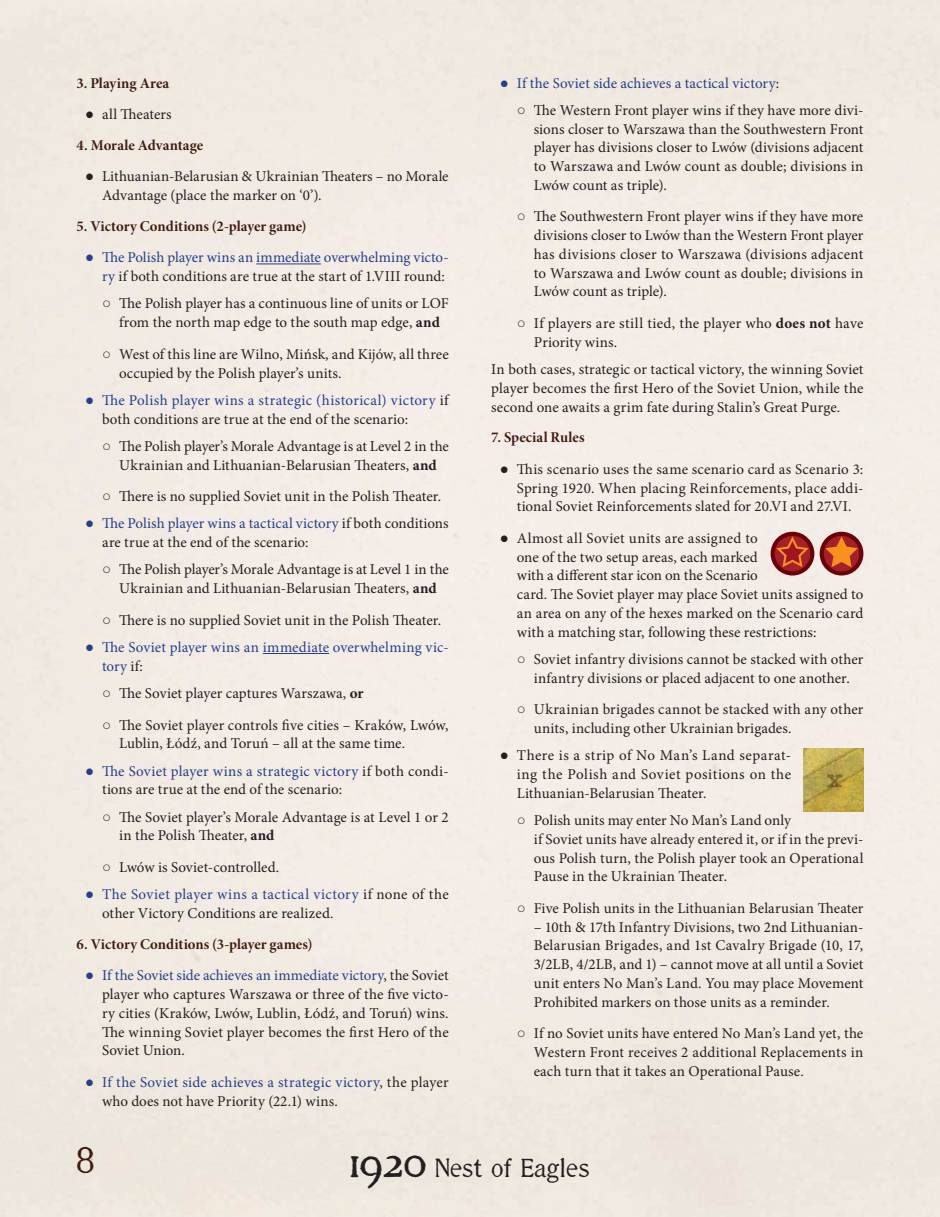
<style>
.page{position:relative;width:940px;height:1217px;background:#fff}
.page>*{position:absolute;margin:0;border:0;box-sizing:border-box;transform-origin:0 0}
.t1{font:49.5px "Millesime";color:#231f20}
.t2{font:39px "Millesime";color:#3f1b0f}
.t3{font:27px "Millesime";color:#231f20}
.Main_text{font:15px/18.8px "Minion Pro";letter-spacing:.01em;color:#231f20}
.t4{font:15px/18.8px "Minion Pro";letter-spacing:.01em;color:#253f8e}
.Level_4_Headline{font:15px "Minion Pro Bold Subh";color:#3f1b0f}
.s1{font-family:"Garamond";font-weight:700}
.s2{color:#231f20}
.s3{font-family:"Century"}
.s4{font-weight:700}
.s5{font-family:"Garamond";font-weight:700;color:#253f8e}
.s6{color:#253f8e}
</style>
<div class="page">
<div style="left:0;top:0;width:940px;height:1216px;background:#f1ebe4"></div>
<hr style="left:256px;top:263px;width:65px;height:1px;background:#253f8e">
<hr style="left:263px;top:653px;width:66px;height:1px;background:#253f8e">
<svg style="left:772px;top:533px;width:40px;height:40px"></svg>
<div style="left:770px;top:531px;width:44px;height:44px;border:4px solid #6a0106;border-radius:50%"></div>
<svg style="left:776px;top:536px;width:32px;height:31px"></svg>
<svg style="left:822px;top:533px;width:39px;height:40px"></svg>
<div style="left:819px;top:531px;width:44px;height:44px;border:4px solid #6a0106;border-radius:50%"></div>
<svg style="left:825px;top:536px;width:33px;height:31px"></svg>
<img style="left:804px;top:748px;width:59px;height:63px">
<p class="Level_4_Headline" style="left:77px;top:73px;width:94px">3. Playing Area</p>
<p class="Main_text" style="left:85px;top:105px;width:88px"><span class="s1">●</span> all Theaters</p>
<p class="Level_4_Headline" style="left:77px;top:135px;width:128px">4. Morale Advantage</p>
<p class="Main_text" style="left:102px;top:167px;width:348px;text-indent:-17px"><span class="s1">●</span> Lithuanian-Belarusian &amp; Ukrainian Theaters – no Morale<br>Advantage (place the marker on ‘0’).</p>
<p class="Level_4_Headline" style="left:77px;top:216px;width:231px">5. Victory Conditions (2-player game)</p>
<p class="t4" style="left:85px;top:248px;width:365px;text-align:right"><span class="s1">●</span> The Polish player wins an immediate overwhelming victo&shy;ry <span class="s2">if both conditions are true at the start of 1.VIII round:</span></p>
<p class="Main_text" style="left:102px;top:294px;width:348px;text-align:center"><span class="s3">○</span> The Polish player has a continuous line of units or LOF from the north map edge to the south map edge, <span class="s4">and</span></p>
<p class="Main_text" style="left:119px;top:344px;width:331px;text-indent:-17px"><span class="s3">○</span> West of this line are Wilno, Mińsk, and Kijów, all three occupied by the Polish player’s units.</p>
<p class="t4" style="left:102px;top:390px;width:348px;text-indent:-17px"><span class="s1">●</span> The Polish player wins a strategic (historical) victory <span class="s2">if both conditions are true at the end of the scenario:</span></p>
<p class="Main_text" style="left:102px;top:436px;width:348px;text-align:center"><span class="s3">○</span> The Polish player’s Morale Advantage is at Level 2 in the<br>Ukrainian and Lithuanian-Belarusian Theaters, <span class="s4">and</span></p>
<p class="Main_text" style="left:102px;top:487px;width:341px"><span class="s3">○</span> There is no supplied Soviet unit in the Polish Theater.</p>
<p class="Main_text" style="left:102px;top:514px;width:348px;text-indent:-17px"><span class="s5">●</span> <span class="s6">The Polish player wins a tactical victory</span> if both conditions are true at the end of the scenario:</p>
<p class="Main_text" style="left:102px;top:560px;width:348px;text-align:center"><span class="s3">○</span> The Polish player’s Morale Advantage is at Level 1 in the<br>Ukrainian and Lithuanian-Belarusian Theaters, <span class="s4">and</span></p>
<p class="Main_text" style="left:102px;top:610px;width:341px"><span class="s3">○</span> There is no supplied Soviet unit in the Polish Theater.</p>
<p class="t4" style="left:102px;top:637px;width:348px;text-indent:-17px"><span class="s1">●</span> The Soviet player wins an immediate overwhelming vic&shy;tory <span class="s2">if:</span></p>
<p class="Main_text" style="left:102px;top:683px;width:263px"><span class="s3">○</span> The Soviet player captures Warszawa, <span class="s4">or</span></p>
<p class="Main_text" style="left:119px;top:715px;width:331px;text-indent:-17px"><span class="s3">○</span> The Soviet player controls five cities – Kraków, Lwów,<br>Lublin, Łódź, and Toruń – all at the same time.</p>
<p class="Main_text" style="left:102px;top:761px;width:348px;text-indent:-17px"><span class="s5">●</span> <span class="s6">The Soviet player wins a strategic victory</span> if both condi&shy;tions are true at the end of the scenario:</p>
<p class="Main_text" style="left:119px;top:807px;width:331px;text-indent:-17px"><span class="s3">○</span> The Soviet player’s Morale Advantage is at Level 1 or 2 in the Polish Theater, <span class="s4">and</span></p>
<p class="Main_text" style="left:102px;top:857px;width:179px"><span class="s3">○</span> Lwów is Soviet-controlled.</p>
<p class="Main_text" style="left:102px;top:884px;width:348px;text-indent:-17px"><span class="s5">●</span> <span class="s6">The Soviet player wins a tactical victory</span> if none of the other Victory Conditions are realized.</p>
<p class="Level_4_Headline" style="left:77px;top:933px;width:237px">6. Victory Conditions (3-player games)</p>
<p class="Main_text" style="left:102px;top:965px;width:348px;text-align:justify;text-indent:-17px"><span class="s5">●</span> <span class="s6">If the Soviet side achieves an immediate victory</span>, the Soviet player who captures Warszawa or three of the five victo&shy;ry cities (Kraków, Lwów, Lublin, Łódź, and Toruń) wins.<br>The winning Soviet player becomes the first Hero of the Soviet Union.</p>
<p class="Main_text" style="left:102px;top:1072px;width:348px;text-indent:-17px"><span class="s5">●</span> <span class="s6">If the Soviet side achieves a strategic victory</span>, the player who does not have Priority (22.1) wins.</p>
<p class="t4" style="left:500px;top:73px;width:281px"><span class="s1">●</span> If the Soviet side achieves a tactical victory<span class="s2">:</span></p>
<p class="Main_text" style="left:534px;top:101px;width:331px;text-align:justify;text-indent:-17px"><span class="s3">○</span> The Western Front player wins if they have more divi&shy;sions closer to Warszawa than the Southwestern Front player has divisions closer to Lwów (divisions adjacent to Warszawa and Lwów count as double; divisions in Lwów count as triple).</p>
<p class="Main_text" style="left:534px;top:207px;width:331px;text-align:justify;text-indent:-17px"><span class="s3">○</span> The Southwestern Front player wins if they have more divisions closer to Lwów than the Western Front player has divisions closer to Warszawa (divisions adjacent to Warszawa and Lwów count as double; divisions in Lwów count as triple).</p>
<p class="Main_text" style="left:534px;top:314px;width:331px;text-indent:-17px"><span class="s3">○</span> If players are still tied, the player who <span class="s4">does not</span> have<br>Priority wins.</p>
<p class="Main_text" style="left:491px;top:360px;width:374px;text-align:justify">In both cases, strategic or tactical victory, the winning Soviet player becomes the first Hero of the Soviet Union, while the second one awaits a grim fate during Stalin’s Great Purge.</p>
<p class="Level_4_Headline" style="left:491px;top:427px;width:95px">7. Special Rules</p>
<p class="Main_text" style="left:517px;top:459px;width:348px;text-align:justify;text-indent:-17px"><span class="s1">●</span> This scenario uses the same scenario card as Scenario 3:<br>Spring 1920. When placing Reinforcements, place addi&shy;tional Soviet Reinforcements slated for 20.VI and 27.VI.</p>
<p class="Main_text" style="left:517px;top:528px;width:348px;text-indent:-17px"><span class="s1">●</span> Almost all Soviet units are assigned to<br>one of the two setup areas, each marked<br>with a different star icon on the Scenario<br>card. The Soviet player may place Soviet units assigned to an area on any of the hexes marked on the Scenario card with a matching star, following these restrictions:</p>
<p class="Main_text" style="left:517px;top:649px;width:348px;text-align:center"><span class="s3">○</span> Soviet infantry divisions cannot be stacked with other infantry divisions or placed adjacent to one another.</p>
<p class="Main_text" style="left:534px;top:700px;width:331px;text-indent:-17px"><span class="s3">○</span> Ukrainian brigades cannot be stacked with any other units, including other Ukrainian brigades.</p>
<p class="Main_text" style="left:517px;top:746px;width:276px;text-align:justify;text-indent:-17px"><span class="s1">●</span> There is a strip of No Man’s Land separat&shy;ing the Polish and Soviet positions on the Lithuanian-Belarusian Theater.</p>
<p class="Main_text" style="left:534px;top:810px;width:331px;text-indent:-17px"><span class="s3">○</span> Polish units may enter No Man’s Land only<br>if Soviet units have already entered it, or if in the previ&shy;ous Polish turn, the Polish player took an Operational Pause in the Ukrainian Theater.</p>
<p class="Main_text" style="left:517px;top:898px;width:348px"><span class="s3">○</span> Five Polish units in the Lithuanian Belarusian Theater</p>
<p class="Main_text" style="left:534px;top:917px;width:331px;text-align:justify">– 10th &amp; 17th Infantry Divisions, two 2nd Lithuanian-Belarusian Brigades, and 1st Cavalry Brigade (10, 17, 3/2LB, 4/2LB, and 1) – cannot move at all until a Soviet unit enters No Man’s Land. You may place Movement Prohibited markers on those units as a reminder.</p>
<p class="Main_text" style="left:534px;top:1023px;width:331px;text-align:justify;text-indent:-17px"><span class="s3">○</span> If no Soviet units have entered No Man’s Land yet, the Western Front receives 2 additional Replacements in each turn that it takes an Operational Pause.</p>
<h2 class="t2" style="left:77px;top:1136px;width:19px">8</h2>
<h1 class="t1" style="left:350px;top:1131px;width:78px">1920</h1>
<h3 class="t3" style="left:435px;top:1151px;width:156px">Nest of Eagles</h3>
</div>
